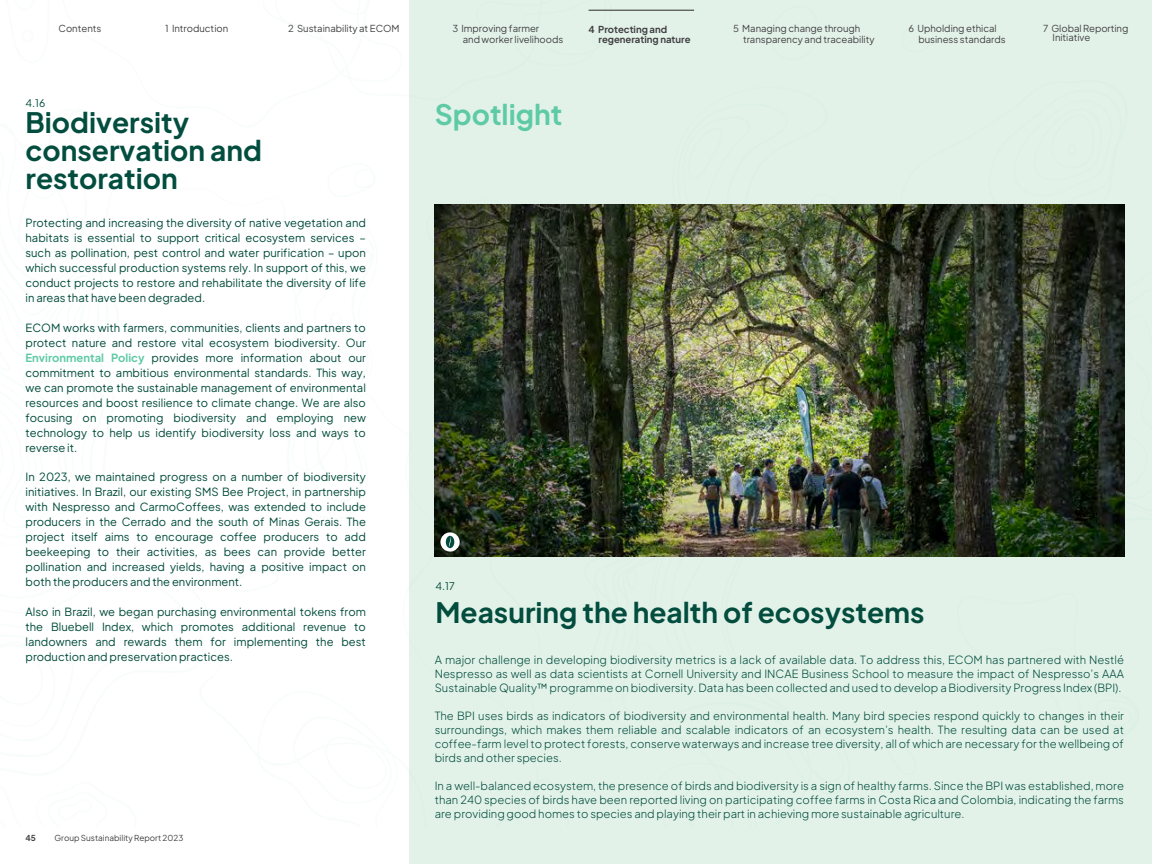
<style>
.page{position:relative;width:1152px;height:864px;background:#fff}
.page>*{position:absolute;margin:0;border:0;box-sizing:border-box;transform-origin:0 0}
.t1{font:700 28.05px/28px "Plus Jakarta Sans";color:#024d3e}
.t2{font:700 28.05px "Plus Jakarta Sans";color:#5ecaa6}
.t3{font:11.25px/15px "Plus Jakarta Sans";color:#004b3a;text-align:justify}
.t4{font:300 11.25px/14.1px "Plus Jakarta Sans";color:#024d3e;text-align:justify}
.t5{font:10.5px "Plus Jakarta Sans";color:#024d3e}
.t6{font:9.6px/9.6px "Plus Jakarta Sans";color:#414042}
.t7{font:700 9.6px "Plus Jakarta Sans";color:#414042}
.t8{font:8.25px "Plus Jakarta Sans";color:#414042}
.t9{font:700 8.25px "Plus Jakarta Sans";color:#414042}
.s1{font-weight:700;color:#5ecaa6}
</style>
<div class="page">
<div style="left:409px;top:0;width:743px;height:864px;background:#e3f2e9"></div>
<img style="left:435px;top:204px;width:689px;height:352px">
<svg style="left:440px;top:532px;width:20px;height:20px"></svg>
<svg style="left:446px;top:536px;width:8px;height:12px"></svg>
<hr style="left:589px;top:10px;width:105px;height:1px;background:#414042">
<h3 class="t6" style="left:59px;top:23px;width:44px">Contents</h3>
<h3 class="t6" style="left:165px;top:24px;width:65px">1 Introduction</h3>
<h3 class="t6" style="left:288px;top:23px;width:113px">2 Sustainability at ECOM</h3>
<h5 class="t6" style="left:452px;top:23px;width:88px">3 Improving farmer</h5>
<h5 class="t6" style="left:463px;top:35px;width:102px">and worker livelihoods</h5>
<h5 class="t7" style="left:589px;top:23px;width:80px">4 Protecting and</h5>
<h2 class="t7" style="left:598px;top:33px;width:94px">regenerating nature</h2>
<h3 class="t6" style="left:733px;top:23px;width:129px">5 Managing change through</h3>
<h3 class="t6" style="left:743px;top:35px;width:133px">transparency and traceability</h3>
<h3 class="t6" style="left:908px;top:23px;width:90px">6 Upholding ethical</h3>
<h3 class="t6" style="left:918px;top:35px;width:89px">business standards</h3>
<p class="t6" style="left:1053px;top:23px;width:77px;text-indent:-9px">7 Global Reporting<br>Initiative</p>
<h5 class="t5" style="left:26px;top:96px;width:21px">4.16</h5>
<h5 class="t1" style="left:26px;top:108px;width:238px">Biodiversity conservation and restoration</h5>
<h5 class="t3" style="left:26px;top:215px;width:342px">Protecting and increasing the diversity of native vegetation and habitats is essential to support critical ecosystem services – such as pollination, pest control and water purification – upon which successful production systems rely. In support of this, we conduct projects to restore and rehabilitate the diversity of life in areas that have been degraded.</h5>
<h4 class="t3" style="left:26px;top:320px;width:342px">ECOM works with farmers, communities, clients and partners to protect nature and restore vital ecosystem biodiversity. Our <span class="s1">Environmental Policy</span> provides more information about our commitment to ambitious environmental standards. This way, we can promote the sustainable management of environmental resources and boost resilience to climate change. We are also focusing on promoting biodiversity and employing new technology to help us identify biodiversity loss and ways to reverse it.</h4>
<h4 class="t3" style="left:26px;top:469px;width:342px">In 2023, we maintained progress on a number of biodiversity initiatives. In Brazil, our existing SMS Bee Project, in partnership with Nespresso and CarmoCoffees, was extended to include producers in the Cerrado and the south of Minas Gerais. The project itself aims to encourage coffee producers to add beekeeping to their activities, as bees can provide better pollination and increased yields, having a positive impact on both the producers and the environment.</h4>
<h5 class="t3" style="left:26px;top:604px;width:342px">Also in Brazil, we began purchasing environmental tokens from the Bluebell Index, which promotes additional revenue to landowners and rewards them for implementing the best production and preservation practices.</h5>
<p class="t9" style="left:26px;top:832px;width:12px">45</p>
<h2 class="t8" style="left:55px;top:832px;width:130px">Group Sustainability Report 2023</h2>
<h5 class="t2" style="left:435px;top:96px;width:129px">Spotlight</h5>
<h5 class="t5" style="left:436px;top:579px;width:21px">4.17</h5>
<h5 class="t1" style="left:436px;top:597px;width:491px">Measuring the health of ecosystems</h5>
<h5 class="t4" style="left:435px;top:652px;width:691px">A major challenge in developing biodiversity metrics is a lack of available data. To address this, ECOM has partnered with Nestlé Nespresso as well as data scientists at Cornell University and INCAE Business School to measure the impact of Nespresso’s AAA Sustainable Quality™ programme on biodiversity. Data has been collected and used to develop a Biodiversity Progress Index (BPI).</h5>
<h5 class="t4" style="left:435px;top:708px;width:691px">The BPI uses birds as indicators of biodiversity and environmental health. Many bird species respond quickly to changes in their surroundings, which makes them reliable and scalable indicators of an ecosystem’s health. The resulting data can be used at coffee-farm level to protect forests, conserve waterways and increase tree diversity, all of which are necessary for the wellbeing of birds and other species.</h5>
<h1 class="t4" style="left:435px;top:778px;width:691px">In a well-balanced ecosystem, the presence of birds and biodiversity is a sign of healthy farms. Since the BPI was established, more than 240 species of birds have been reported living on participating coffee farms in Costa Rica and Colombia, indicating the farms are providing good homes to species and playing their part in achieving more sustainable agriculture.</h1>
</div>
